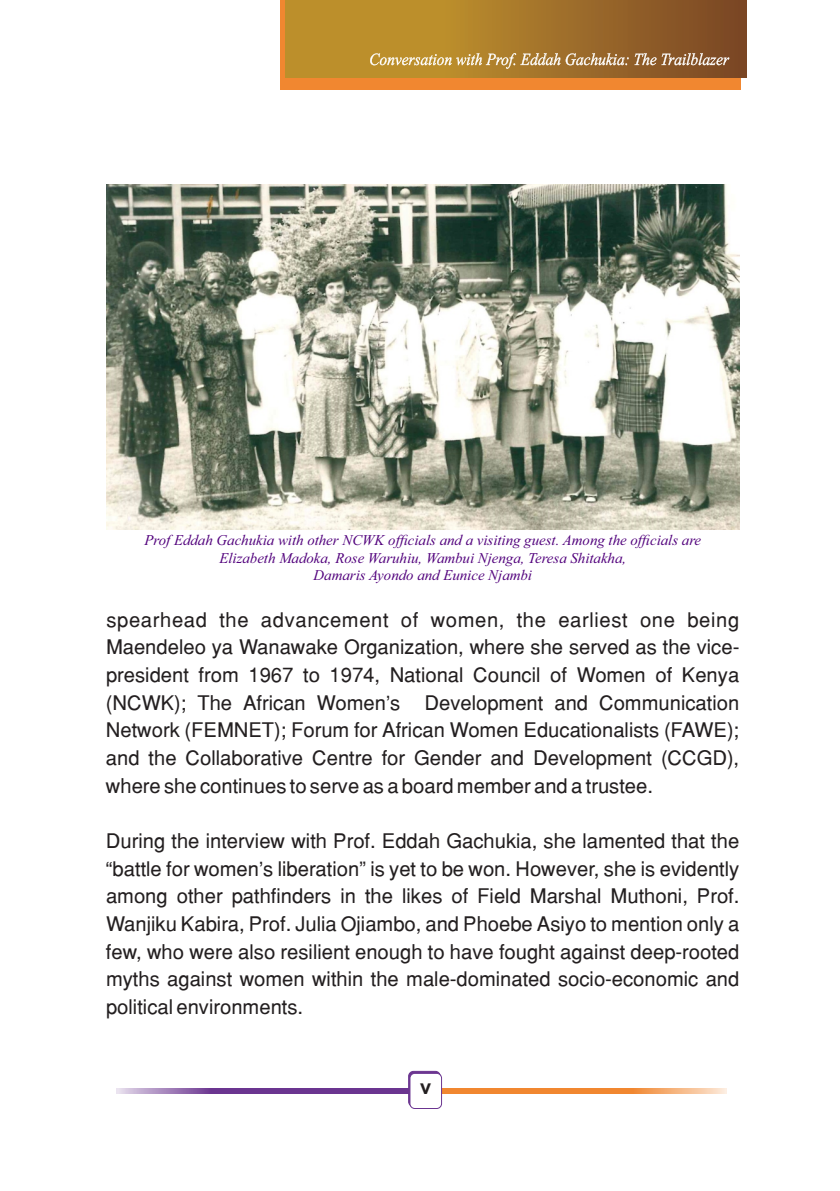
<style>
.page{position:relative;width:840px;height:1191px;background:#fff}
.page>*{position:absolute;margin:0;border:0;box-sizing:border-box;transform-origin:0 0}
.t1{font:20px/27.6px "Helvetica";color:#231f20;text-align:justify}
.t2{font:700 20px "Arial";color:#231f20}
.t3{font:500 condensed 20px "Franklin Gothic";color:#000}
.t4{font:italic 14.8px/17.6px "Times New Roman";color:#51007c;text-align:center}
</style>
<div class="page">
<div style="left:280px;top:0;width:459px;height:89px;background:#f18730"></div>
<svg style="left:285px;top:0;width:461px;height:77px;background:#a57529"></svg>
<svg style="left:370px;top:53px;width:258px;height:16px;background:#bf9b5c"></svg>
<svg style="left:634px;top:53px;width:95px;height:12px"></svg>
<svg style="left:116px;top:1088px;width:292px;height:6px;background:#7f519f"></svg>
<svg style="left:441px;top:1088px;width:286px;height:6px;background:#f2974d"></svg>
<div style="left:408px;top:1071px;width:32px;height:35px;background:#6b3590;border-radius:5px"></div>
<div style="left:408px;top:1071px;width:32px;height:36px;border:1px solid #6b3590;border-radius:5px"></div>
<div style="left:410px;top:1073px;width:31px;height:35px;background:#fff;border-radius:5px"></div>
<div style="left:409px;top:1073px;width:32px;height:36px;border:1px solid #6b3590;border-radius:5px"></div>
<img style="left:107px;top:185px;width:632px;height:344px">
<p class="t4" style="left:144px;top:531px;width:558px">Prof Eddah Gachukia with other NCWK officials and a visiting guest. Among the officials are<br>Elizabeth Madoka, Rose Waruhiu, Wambui Njenga, Teresa Shitakha,<br>Damaris Ayondo and Eunice Njambi</p>
<p class="t1" style="left:106px;top:605px;width:634px">spearhead the advancement of women, the earliest one being Maendeleo ya Wanawake Organization, where she served as the vice&shy;president from 1967 to 1974, National Council of Women of Kenya (NCWK); The African Women's Development and Communication Network (FEMNET); Forum for African Women Educationalists (FAWE); and the Collaborative Centre for Gender and Development (CCGD), where she continues to serve as a board member and a trustee.</p>
<p class="t1" style="left:106px;top:827px;width:634px">During the interview with Prof. Eddah Gachukia, she lamented that the “battle for women's liberation” is yet to be won. However, she is evidently among other pathfinders in the likes of Field Marshal Muthoni, Prof.<br>Wanjiku Kabira, Prof. Julia Ojiambo, and Phoebe Asiyo to mention only a few, who were also resilient enough to have fought against deep-rooted myths against women within the male-dominated socio-economic and political environments.</p>
<p class="t2" style="left:420px;top:1073px;width:13px">v</p>
<p class="t3" style="left:420px;top:1079px;width:9px">v</p>
</div>
